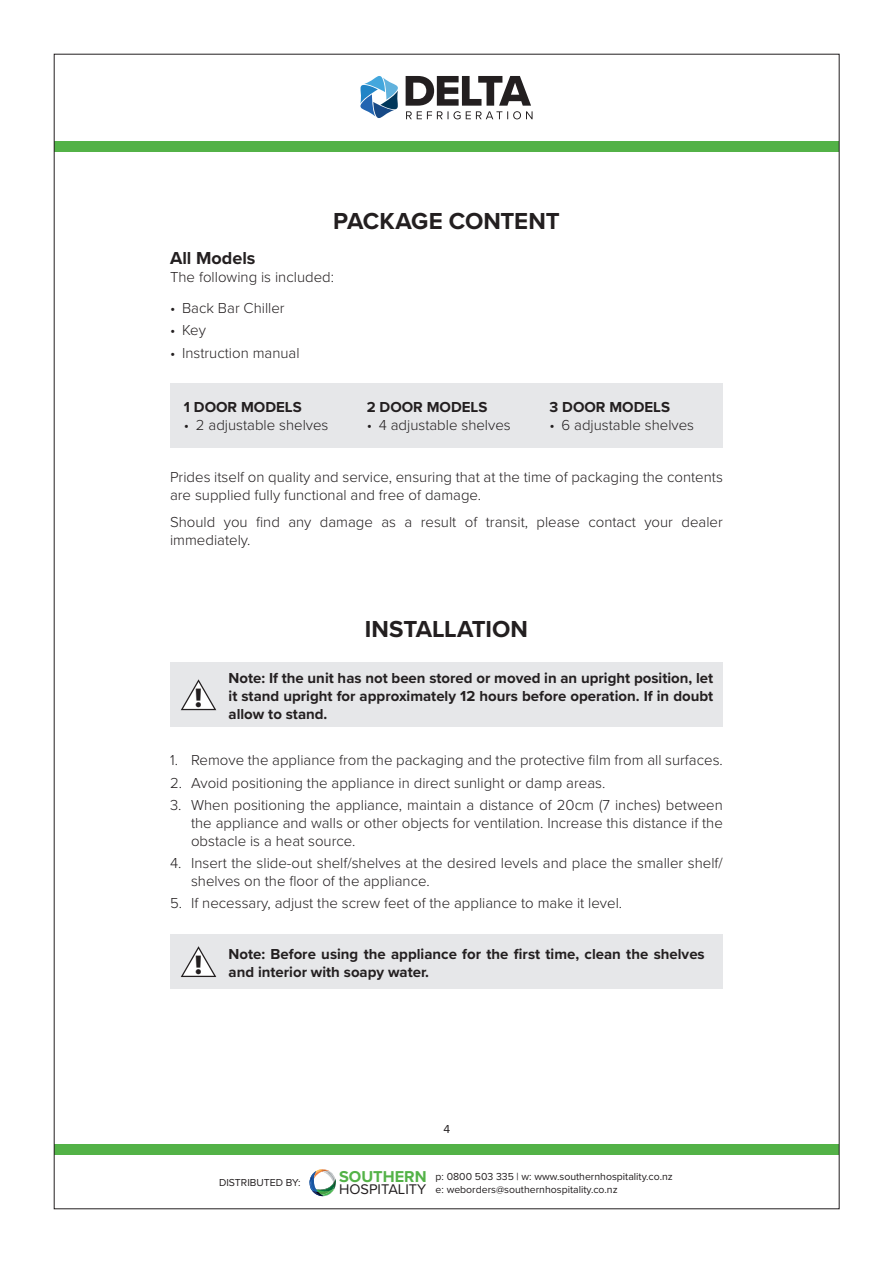
<style>
.page{position:relative;width:893px;height:1263px;background:#fff}
.page>*{position:absolute;margin:0;border:0;box-sizing:border-box;transform-origin:0 0}
.t1{font:27.6px "Proxima Nova Extrabld";color:#231f20}
.t2{font:700 24px "Proxima Nova";letter-spacing:-.005em;color:#231f20}
.t3{font:700 18px "Proxima Nova";color:#231f20}
.t4{font:700 16.35px "Proxima Nova";color:#53b247}
.t5{font:300 15px/18px "Proxima Nova";color:#231f20}
.t6{font:700 15px/18px "Proxima Nova";color:#231f20}
.t7{font:14.55px "Proxima Nova";color:#231f20}
.t8{font:12px "Proxima Nova";color:#231f20}
.t9{font:10.5px/12.6px "Proxima Nova";color:#231f20}
</style>
<div class="page">
<div style="left:54px;top:141px;width:785px;height:11px;background:#53b247"></div>
<div style="left:54px;top:1144px;width:785px;height:11px;background:#53b247"></div>
<svg style="left:309px;top:1169px;width:27px;height:27px"></svg>
<svg style="left:360px;top:76px;width:38px;height:42px"></svg>
<svg style="left:406px;top:76px;width:127px;height:43px"></svg>
<div style="left:170px;top:934px;width:553px;height:55px;background:#e6e7e9"></div>
<svg style="left:180px;top:946px;width:37px;height:31px"></svg>
<div style="left:170px;top:662px;width:553px;height:65px;background:#e6e7e9"></div>
<svg style="left:181px;top:679px;width:35px;height:32px"></svg>
<div style="left:170px;top:383px;width:553px;height:65px;background:#e6e7e9"></div>
<h2 class="t2" style="left:333px;top:203px;width:228px">PACKAGE CONTENT</h2>
<p class="t3" style="left:170px;top:244px;width:87px">All Models</p>
<p class="t5" style="left:170px;top:267px;width:165px">The following is included:</p>
<p class="t5" style="left:170px;top:298px;width:116px">• Back Bar Chiller</p>
<p class="t5" style="left:170px;top:321px;width:37px">• Key</p>
<p class="t5" style="left:170px;top:343px;width:131px">• Instruction manual</p>
<p class="t6" style="left:184px;top:397px;width:119px">1 DOOR MODELS</p>
<p class="t5" style="left:184px;top:415px;width:146px">• 2 adjustable shelves</p>
<p class="t6" style="left:367px;top:397px;width:122px">2 DOOR MODELS</p>
<p class="t5" style="left:367px;top:415px;width:145px">• 4 adjustable shelves</p>
<p class="t6" style="left:550px;top:397px;width:122px">3 DOOR MODELS</p>
<p class="t5" style="left:550px;top:415px;width:146px">• 6 adjustable shelves</p>
<p class="t5" style="left:170px;top:468px;width:554px">Prides itself on quality and service, ensuring that at the time of packaging the contents are supplied fully functional and free of damage.</p>
<p class="t5" style="left:170px;top:512px;width:554px">Should you find any damage as a result of transit, please contact your dealer immediately.</p>
<h1 class="t1" style="left:195px;top:677px;width:9px">!</h1>
<h2 class="t2" style="left:365px;top:611px;width:165px">INSTALLATION</h2>
<p class="t6" style="left:229px;top:668px;width:486px;text-align:justify">Note: If the unit has not been stored or moved in an upright position, let it stand upright for approximately 12 hours before operation. If in doubt allow to stand.</p>
<p class="t5" style="left:170px;top:750px;width:554px">1. Remove the appliance from the packaging and the protective film from all surfaces.</p>
<p class="t5" style="left:170px;top:773px;width:437px">2. Avoid positioning the appliance in direct sunlight or damp areas.</p>
<p class="t5" style="left:191px;top:795px;width:533px;text-align:justify;text-indent:-21px">3. When positioning the appliance, maintain a distance of 20cm (7 inches) between the appliance and walls or other objects for ventilation. Increase this distance if the obstacle is a heat source.</p>
<p class="t5" style="left:191px;top:853px;width:533px;text-indent:-21px">4. Insert the slide-out shelf/shelves at the desired levels and place the smaller shelf/ shelves on the floor of the appliance.</p>
<p class="t5" style="left:170px;top:893px;width:454px">5. If necessary, adjust the screw feet of the appliance to make it level.</p>
<p class="t6" style="left:195px;top:944px;width:511px;text-indent:34px">Note: Before using the appliance for the first time, clean the shelves <sup>!</sup> and interior with soapy water.</p>
<p class="t9" style="left:219px;top:1176px;width:83px">DISTRIBUTED BY:</p>
<p class="t8" style="left:443px;top:1119px;width:8px">4</p>
<p class="t4" style="left:339px;top:1164px;width:89px">SOUTHERN</p>
<p class="t7" style="left:339px;top:1179px;width:89px">HOSPITALITY</p>
<p class="t9" style="left:436px;top:1170px;width:239px">p: 0800 503 335 | w: www.southernhospitality.co.nz e: weborders@southernhospitality.co.nz</p>
</div>
